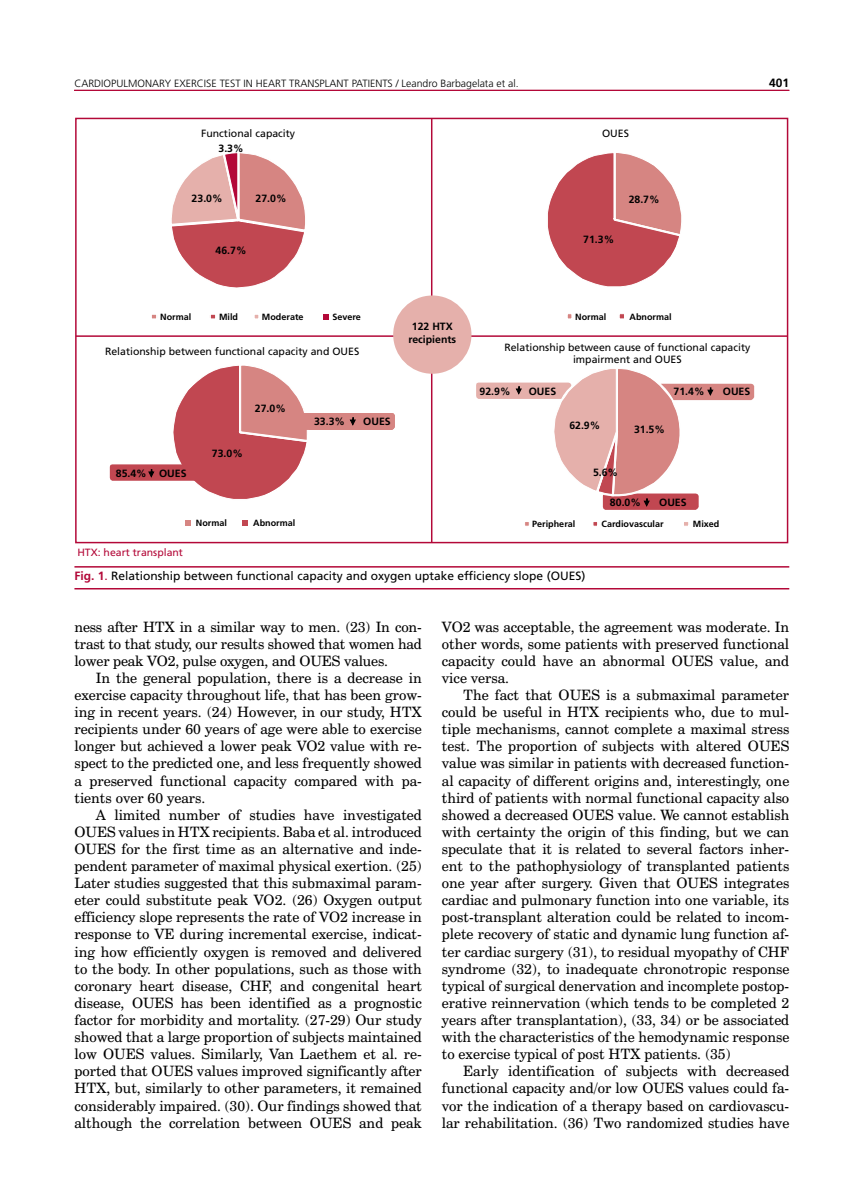
<style>
.page{position:relative;width:851px;height:1191px;background:#fff}
.page>*{position:absolute;margin:0;border:0;box-sizing:border-box;transform-origin:0 0}
.t1{font:14.25px/17.1px "Century Schoolbook BT";color:#000;text-align:justify}
.t2{font:12px "Frutiger LT Std";color:#000}
.t3{font:700 12px "Frutiger LT Std";color:#000}
.t4{font:11.1px "Calibri";color:#000}
.t5{font:10.5px/12.6px "Frutiger LT Std";color:#000;text-align:center}
.t6{font:700 10.5px/12.6px "Frutiger LT Std";color:#000;text-align:center}
.t7{font:300 10.5px "Frutiger LT Std";color:#000}
.t8{font:10.5px "Frutiger LT Std";color:#b30838}
.t9{font:700 9px "Frutiger LT Std";color:#000}
.s1{font-weight:700;color:#b30838}
.s2{color:#b30838}
</style>
<div class="page">
<hr style="left:76px;top:335px;width:711px;height:2px;background:#b30838">
<hr style="left:431px;top:118px;width:1px;height:424px;background:#b30838">
<hr style="left:74px;top:90px;width:715px;height:1px;background:#b30838">
<svg style="left:171px;top:152px;width:134px;height:136px"></svg>
<svg style="left:152px;top:314px;width:4px;height:5px"></svg>
<svg style="left:210px;top:314px;width:6px;height:5px"></svg>
<svg style="left:254px;top:314px;width:5px;height:5px"></svg>
<svg style="left:323px;top:314px;width:6px;height:5px"></svg>
<svg style="left:547px;top:153px;width:135px;height:134px"></svg>
<svg style="left:567px;top:314px;width:5px;height:5px"></svg>
<svg style="left:619px;top:314px;width:5px;height:5px"></svg>
<svg style="left:476px;top:369px;width:278px;height:141px"></svg>
<svg style="left:525px;top:522px;width:4px;height:4px"></svg>
<svg style="left:593px;top:522px;width:5px;height:4px"></svg>
<svg style="left:684px;top:522px;width:5px;height:4px"></svg>
<svg style="left:185px;top:520px;width:6px;height:6px"></svg>
<svg style="left:242px;top:520px;width:6px;height:6px"></svg>
<svg style="left:110px;top:365px;width:285px;height:134px"></svg>
<div style="left:393px;top:295px;width:78px;height:79px;background:#e5b0ab;border-radius:50%"></div>
<hr style="left:74px;top:566px;width:715px;height:1px;background:#b30838">
<hr style="left:74px;top:588px;width:715px;height:1px;background:#b30838">
<p class="t7" style="left:74px;top:77px;width:445px">CARDIOPULMONARY EXERCISE TEST IN HEART TRANSPLANT PATIENTS / Leandro Barbagelata et al.</p>
<p class="t3" style="left:769px;top:75px;width:22px">401</p>
<p class="t5" style="left:201px;top:127px;width:96px">Functional capacity</p>
<p class="t5" style="left:602px;top:127px;width:28px">OUES</p>
<p class="t6" style="left:218px;top:142px;width:27px">3.3%</p>
<p class="t6" style="left:192px;top:192px;width:32px">23.0%</p>
<p class="t6" style="left:255px;top:192px;width:32px">27.0%</p>
<p class="t6" style="left:215px;top:244px;width:32px">46.7%</p>
<p class="t9" style="left:160px;top:311px;width:33px">Normal</p>
<p class="t9" style="left:219px;top:311px;width:21px">Mild</p>
<p class="t9" style="left:262px;top:311px;width:43px">Moderate</p>
<p class="t9" style="left:332px;top:311px;width:30px">Severe</p>
<p class="t6" style="left:583px;top:233px;width:32px">71.3%</p>
<p class="t6" style="left:628px;top:193px;width:32px">28.7%</p>
<p class="t9" style="left:575px;top:312px;width:33px">Normal</p>
<p class="t9" style="left:629px;top:312px;width:44px">Abnormal</p>
<p class="t6" style="left:408px;top:320px;width:49px">122 HTX recipients</p>
<p class="t5" style="left:105px;top:345px;width:256px">Relationship between functional capacity and OUES</p>
<p class="t5" style="left:504px;top:341px;width:247px">Relationship between cause of functional capacity impairment and OUES</p>
<p class="t4" style="left:117px;top:465px;width:66px">85,4% OUES</p>
<p class="t6" style="left:116px;top:467px;width:72px">85.4% OUES</p>
<p class="t6" style="left:255px;top:402px;width:32px">27.0%</p>
<p class="t6" style="left:212px;top:447px;width:32px">73.0%</p>
<p class="t8" style="left:77px;top:546px;width:107px">HTX: heart transplant</p>
<p class="t9" style="left:196px;top:517px;width:33px">Normal</p>
<p class="t9" style="left:253px;top:517px;width:44px">Abnormal</p>
<p class="t4" style="left:319px;top:414px;width:66px">33,3% OUES</p>
<p class="t6" style="left:314px;top:415px;width:32px">33.3%</p>
<p class="t6" style="left:363px;top:415px;width:29px">OUES</p>
<p class="t6" style="left:479px;top:385px;width:32px">92.9%</p>
<p class="t6" style="left:528px;top:385px;width:29px">OUES</p>
<p class="t6" style="left:673px;top:385px;width:32px">71.4%</p>
<p class="t6" style="left:722px;top:385px;width:29px">OUES</p>
<p class="t6" style="left:569px;top:419px;width:32px">62.9%</p>
<p class="t6" style="left:634px;top:423px;width:32px">31.5%</p>
<p class="t6" style="left:593px;top:466px;width:27px">5.6%</p>
<p class="t6" style="left:610px;top:496px;width:32px">80.0%</p>
<p class="t6" style="left:659px;top:496px;width:29px">OUES</p>
<p class="t9" style="left:532px;top:518px;width:45px">Peripheral</p>
<p class="t9" style="left:601px;top:518px;width:63px">Cardiovascular</p>
<p class="t9" style="left:692px;top:518px;width:28px">Mixed</p>
<p class="t2" style="left:74px;top:569px;width:512px"><span class="s1">Fig. 1</span><span class="s2">.</span> Relationship between functional capacity and oxygen uptake efficiency slope (OUES)</p>
<p class="t1" style="left:74px;top:618px;width:349px">ness after HTX in a similar way to men. (23) In con&shy;trast to that study, our results showed that women had lower peak VO2, pulse oxygen, and OUES values.</p>
<p class="t1" style="left:74px;top:669px;width:349px;text-indent:21px">In the general population, there is a decrease in exercise capacity throughout life, that has been grow&shy;ing in recent years. (24) However, in our study, HTX recipients under 60 years of age were able to exercise longer but achieved a lower peak VO2 value with re&shy;spect to the predicted one, and less frequently showed a preserved functional capacity compared with pa&shy;tients over 60 years.</p>
<p class="t1" style="left:74px;top:806px;width:349px;text-indent:21px">A limited number of studies have investigated OUES values in HTX recipients. Baba et al. introduced OUES for the first time as an alternative and inde&shy;pendent parameter of maximal physical exertion. (25)<br>Later studies suggested that this submaximal param&shy;eter could substitute peak VO2. (26) Oxygen output efficiency slope represents the rate of VO2 increase in response to VE during incremental exercise, indicat&shy;ing how efficiently oxygen is removed and delivered to the body. In other populations, such as those with coronary heart disease, CHF, and congenital heart disease, OUES has been identified as a prognostic factor for morbidity and mortality. (27-29) Our study showed that a large proportion of subjects maintained low OUES values. Similarly, Van Laethem et al. re&shy;ported that OUES values improved significantly after HTX, but, similarly to other parameters, it remained considerably impaired. (30). Our findings showed that although the correlation between OUES and peak</p>
<p class="t1" style="left:442px;top:618px;width:349px">VO2 was acceptable, the agreement was moderate. In other words, some patients with preserved functional capacity could have an abnormal OUES value, and vice versa.</p>
<p class="t1" style="left:442px;top:686px;width:349px;text-indent:21px">The fact that OUES is a submaximal parameter could be useful in HTX recipients who, due to mul&shy;tiple mechanisms, cannot complete a maximal stress test. The proportion of subjects with altered OUES value was similar in patients with decreased function&shy;al capacity of different origins and, interestingly, one third of patients with normal functional capacity also showed a decreased OUES value. We cannot establish with certainty the origin of this finding, but we can speculate that it is related to several factors inher&shy;ent to the pathophysiology of transplanted patients one year after surgery. Given that OUES integrates cardiac and pulmonary function into one variable, its post-transplant alteration could be related to incom&shy;plete recovery of static and dynamic lung function af&shy;ter cardiac surgery (31), to residual myopathy of CHF syndrome (32), to inadequate chronotropic response typical of surgical denervation and incomplete postop&shy;erative reinnervation (which tends to be completed 2 years after transplantation), (33, 34) or be associated with the characteristics of the hemodynamic response to exercise typical of post HTX patients. (35)</p>
<p class="t1" style="left:442px;top:1062px;width:349px;text-indent:21px">Early identification of subjects with decreased functional capacity and/or low OUES values could fa&shy;vor the indication of a therapy based on cardiovascu&shy;lar rehabilitation. (36) Two randomized studies have</p>
</div>
